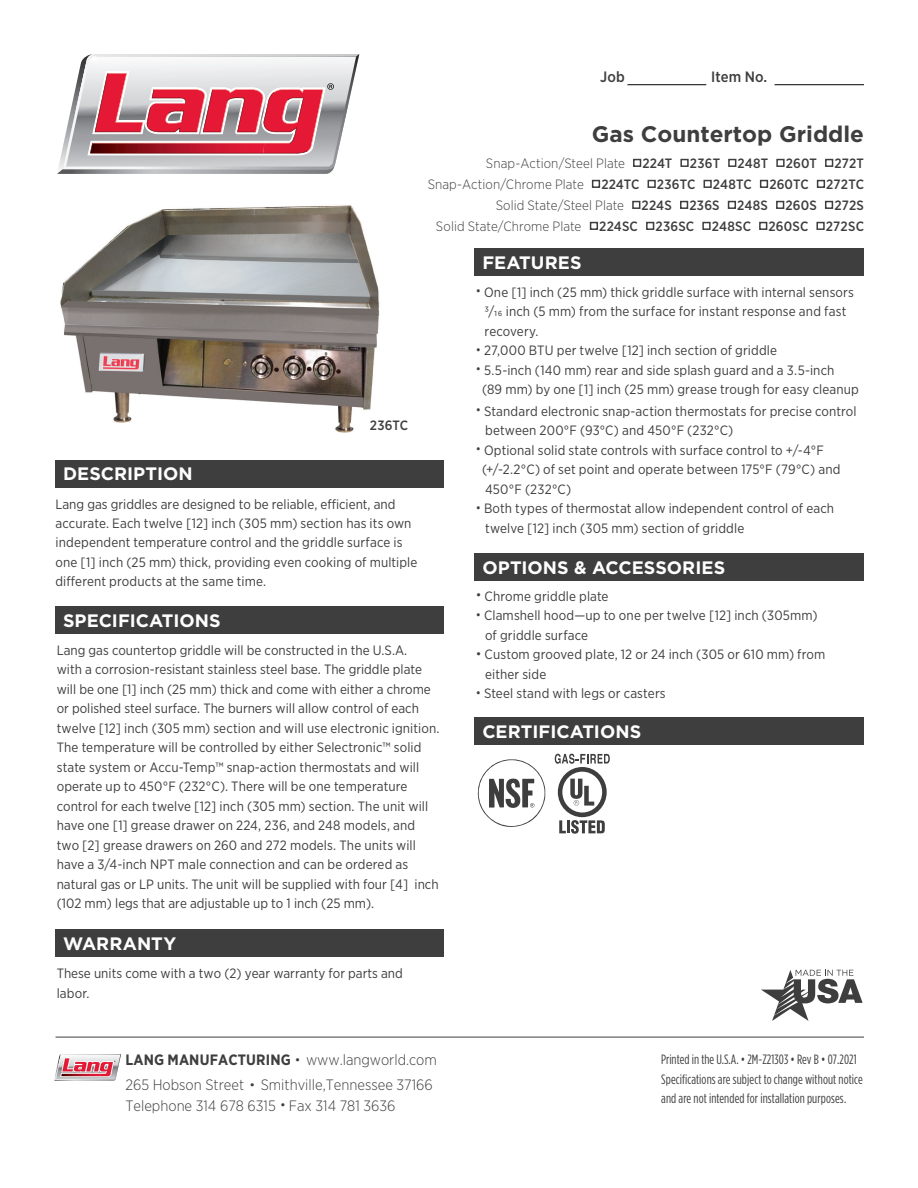
<style>
.page{position:relative;width:918px;height:1188px;background:#fff}
.page>*{position:absolute;margin:0;border:0;box-sizing:border-box;transform-origin:0 0}
.t1{font:700 22.5px "Gotham";color:#3e3e3f}
.t2{font:700 18px "Gotham";color:#fff}
.t3{font:300 15px/24.6px "Gotham Narrow";color:#3e3e3f}
.t4{font:500 15px "Gotham Narrow";letter-spacing:.01em;color:#3e3e3f}
.t5{font:13.5px/19.5px "Gotham Narrow";letter-spacing:.005em;color:#3e3e3f}
.t6{font:13.5px/19.5px "Gotham Condensed";letter-spacing:.005em;color:#3e3e3f}
.t7{font:500 13.5px "Gotham Narrow";letter-spacing:.01em;color:#3e3e3f}
.t8{font:300 13.5px "Gotham Narrow";letter-spacing:.005em;color:#3e3e3f}
.s1{font-weight:700}
.s2{font-family:"Gotham";font-weight:400;font-size:12px}
.s3{font-size:12px}
.s4{font-family:"Gotham";font-size:12px}
</style>
<div class="page">
<img style="left:60px;top:205px;width:320px;height:228px">
<div style="left:633px;top:159px;width:8px;height:8px;border:2px solid #3e3e3f"></div>
<div style="left:680px;top:159px;width:9px;height:8px;border:2px solid #3e3e3f"></div>
<div style="left:728px;top:159px;width:8px;height:8px;border:2px solid #3e3e3f"></div>
<div style="left:776px;top:159px;width:9px;height:8px;border:2px solid #3e3e3f"></div>
<div style="left:825px;top:159px;width:8px;height:8px;border:2px solid #3e3e3f"></div>
<div style="left:592px;top:180px;width:8px;height:8px;border:2px solid #3e3e3f"></div>
<div style="left:648px;top:180px;width:8px;height:8px;border:2px solid #3e3e3f"></div>
<div style="left:704px;top:180px;width:8px;height:8px;border:2px solid #3e3e3f"></div>
<div style="left:760px;top:180px;width:8px;height:8px;border:2px solid #3e3e3f"></div>
<div style="left:817px;top:180px;width:8px;height:8px;border:2px solid #3e3e3f"></div>
<div style="left:632px;top:201px;width:8px;height:8px;border:2px solid #3e3e3f"></div>
<div style="left:680px;top:201px;width:8px;height:8px;border:2px solid #3e3e3f"></div>
<div style="left:728px;top:201px;width:8px;height:8px;border:2px solid #3e3e3f"></div>
<div style="left:776px;top:201px;width:8px;height:8px;border:2px solid #3e3e3f"></div>
<div style="left:825px;top:201px;width:8px;height:8px;border:2px solid #3e3e3f"></div>
<div style="left:590px;top:222px;width:8px;height:8px;border:2px solid #3e3e3f"></div>
<div style="left:646px;top:222px;width:8px;height:8px;border:2px solid #3e3e3f"></div>
<div style="left:702px;top:222px;width:9px;height:8px;border:2px solid #3e3e3f"></div>
<div style="left:759px;top:222px;width:8px;height:8px;border:2px solid #3e3e3f"></div>
<div style="left:816px;top:222px;width:9px;height:8px;border:2px solid #3e3e3f"></div>
<hr style="left:627px;top:84px;width:79px;height:1px;background:#000">
<hr style="left:775px;top:84px;width:89px;height:1px;background:#000">
<div style="left:56px;top:460px;width:388px;height:27px;background:#3e3e3f"></div>
<div style="left:56px;top:607px;width:388px;height:27px;background:#3e3e3f"></div>
<div style="left:56px;top:930px;width:388px;height:27px;background:#3e3e3f"></div>
<div style="left:475px;top:248px;width:389px;height:28px;background:#3e3e3f"></div>
<div style="left:475px;top:717px;width:389px;height:28px;background:#3e3e3f"></div>
<div style="left:475px;top:553px;width:389px;height:27px;background:#3e3e3f"></div>
<hr style="left:56px;top:1037px;width:808px;height:1px;background:#3e3e3f">
<svg style="left:761px;top:970px;width:102px;height:51px"></svg>
<svg style="left:477px;top:759px;width:68px;height:68px"></svg>
<svg style="left:555px;top:754px;width:55px;height:80px"></svg>
<svg style="left:57px;top:54px;width:302px;height:120px"></svg>
<svg style="left:54px;top:1054px;width:67px;height:27px"></svg>
<p class="t4" style="left:600px;top:68px;width:26px">Job</p>
<p class="t4" style="left:711px;top:68px;width:58px">Item No.</p>
<p class="t1" style="left:592px;top:119px;width:274px">Gas Countertop Griddle</p>
<p class="t8" style="left:486px;top:155px;width:141px">Snap-Action/Steel Plate</p>
<p class="t7" style="left:642px;top:154px;width:31px">224T</p>
<p class="t7" style="left:690px;top:154px;width:32px">236T</p>
<p class="t7" style="left:738px;top:154px;width:32px">248T</p>
<p class="t7" style="left:786px;top:154px;width:33px">260T</p>
<p class="t7" style="left:835px;top:154px;width:31px">272T</p>
<p class="t8" style="left:428px;top:176px;width:158px">Snap-Action/Chrome Plate</p>
<p class="t7" style="left:601px;top:175px;width:40px">224TC</p>
<p class="t7" style="left:657px;top:175px;width:40px">236TC</p>
<p class="t7" style="left:713px;top:175px;width:40px">248TC</p>
<p class="t7" style="left:769px;top:175px;width:41px">260TC</p>
<p class="t7" style="left:826px;top:175px;width:39px">272TC</p>
<p class="t8" style="left:496px;top:197px;width:130px">Solid State/Steel Plate</p>
<p class="t7" style="left:642px;top:196px;width:32px">224S</p>
<p class="t7" style="left:689px;top:196px;width:32px">236S</p>
<p class="t7" style="left:737px;top:196px;width:32px">248S</p>
<p class="t7" style="left:786px;top:196px;width:33px">260S</p>
<p class="t7" style="left:834px;top:196px;width:31px">272S</p>
<p class="t8" style="left:436px;top:218px;width:147px">Solid State/Chrome Plate</p>
<p class="t7" style="left:599px;top:217px;width:40px">224SC</p>
<p class="t7" style="left:656px;top:217px;width:40px">236SC</p>
<p class="t7" style="left:712px;top:217px;width:41px">248SC</p>
<p class="t7" style="left:769px;top:217px;width:41px">260SC</p>
<p class="t7" style="left:826px;top:217px;width:40px">272SC</p>
<p class="t2" style="left:63px;top:462px;width:131px">DESCRIPTION</p>
<p class="t7" style="left:370px;top:416px;width:40px">236TC</p>
<p class="t5" style="left:56px;top:494px;width:363px">Lang gas griddles are designed to be reliable, efficient, and accurate. Each twelve [12] inch (305 mm) section has its own independent temperature control and the griddle surface is one [1] inch (25 mm) thick, providing even cooking of multiple different products at the same time.</p>
<p class="t2" style="left:63px;top:609px;width:159px">SPECIFICATIONS</p>
<p class="t5" style="left:57px;top:640px;width:384px">Lang gas countertop griddle will be constructed in the U.S.A.<br>with a corrosion-resistant stainless steel base. The griddle plate will be one [1] inch (25 mm) thick and come with either a chrome or polished steel surface. The burners will allow control of each twelve [12] inch (305 mm) section and will use electronic ignition.<br>The temperature will be controlled by either Selectronic™ solid state system or Accu-Temp™ snap-action thermostats and will operate up to 450°F (232°C). There will be one temperature control for each twelve [12] inch (305 mm) section. The unit will have one [1] grease drawer on 224, 236, and 248 models, and two [2] grease drawers on 260 and 272 models. The units will have a 3/4-inch NPT male connection and can be ordered as natural gas or LP units. The unit will be supplied with four [4] inch (102 mm) legs that are adjustable up to 1 inch (25 mm).</p>
<p class="t2" style="left:63px;top:932px;width:115px">WARRANTY</p>
<p class="t5" style="left:57px;top:963px;width:348px">These units come with a two (2) year warranty for parts and labor.</p>
<p class="t3" style="left:125px;top:1047px;width:313px"><span class="s1">LANG MANUFACTURING</span> <span class="s2">•</span> www.langworld.com<br>265 Hobson Street <span class="s2">•</span> Smithville,Tennessee 37166</p>
<p class="t3" style="left:125px;top:1093px;width:271px">Telephone 314 678 6315 <span class="s2">•</span> Fax 314 781 3636</p>
<p class="t2" style="left:482px;top:250px;width:101px">FEATURES</p>
<p class="t5" style="left:485px;top:282px;width:371px;text-indent:-9px"><span class="s3">•</span> One [1] inch (25 mm) thick griddle surface with internal sensors<br>3/16 inch (5 mm) from the surface for instant response and fast recovery.</p>
<p class="t5" style="left:476px;top:341px;width:303px"><span class="s3">•</span> 27,000 BTU per twelve [12] inch section of griddle</p>
<p class="t5" style="left:482px;top:360px;width:378px;text-indent:-6px"><span class="s3">•</span> 5.5-inch (140 mm) rear and side splash guard and a 3.5-inch<br>(89 mm) by one [1] inch (25 mm) grease trough for easy cleanup</p>
<p class="t5" style="left:485px;top:401px;width:373px;text-indent:-9px"><span class="s3">•</span> Standard electronic snap-action thermostats for precise control between 200°F (93°C) and 450°F (232°C)</p>
<p class="t5" style="left:482px;top:440px;width:360px;text-indent:-6px"><span class="s3">•</span> Optional solid state controls with surface control to +/-4°F (+/-2.2°C) of set point and operate between 175°F (79°C) and<br>450°F (232°C)</p>
<p class="t5" style="left:485px;top:499px;width:350px;text-indent:-9px"><span class="s3">•</span> Both types of thermostat allow independent control of each twelve [12] inch (305 mm) section of griddle</p>
<p class="t2" style="left:482px;top:555px;width:244px">OPTIONS &amp; ACCESSORIES</p>
<p class="t5" style="left:476px;top:586px;width:134px"><span class="s4">•</span> Chrome griddle plate</p>
<p class="t5" style="left:485px;top:606px;width:334px;text-indent:-9px"><span class="s3">•</span> Clamshell hood—up to one per twelve [12] inch (305mm) of griddle surface</p>
<p class="t5" style="left:485px;top:645px;width:342px;text-indent:-9px"><span class="s4">•</span> Custom grooved plate, 12 or 24 inch (305 or 610 mm) from either side</p>
<p class="t5" style="left:476px;top:684px;width:192px"><span class="s3">•</span> Steel stand with legs or casters</p>
<p class="t2" style="left:482px;top:720px;width:160px">CERTIFICATIONS</p>
<p class="t6" style="left:661px;top:1050px;width:203px">Printed in the U.S.A. • 2M-Z21303 • Rev B • 07.2021<br>Specifications are subject to change without notice and are not intended for installation purposes.</p>
</div>
